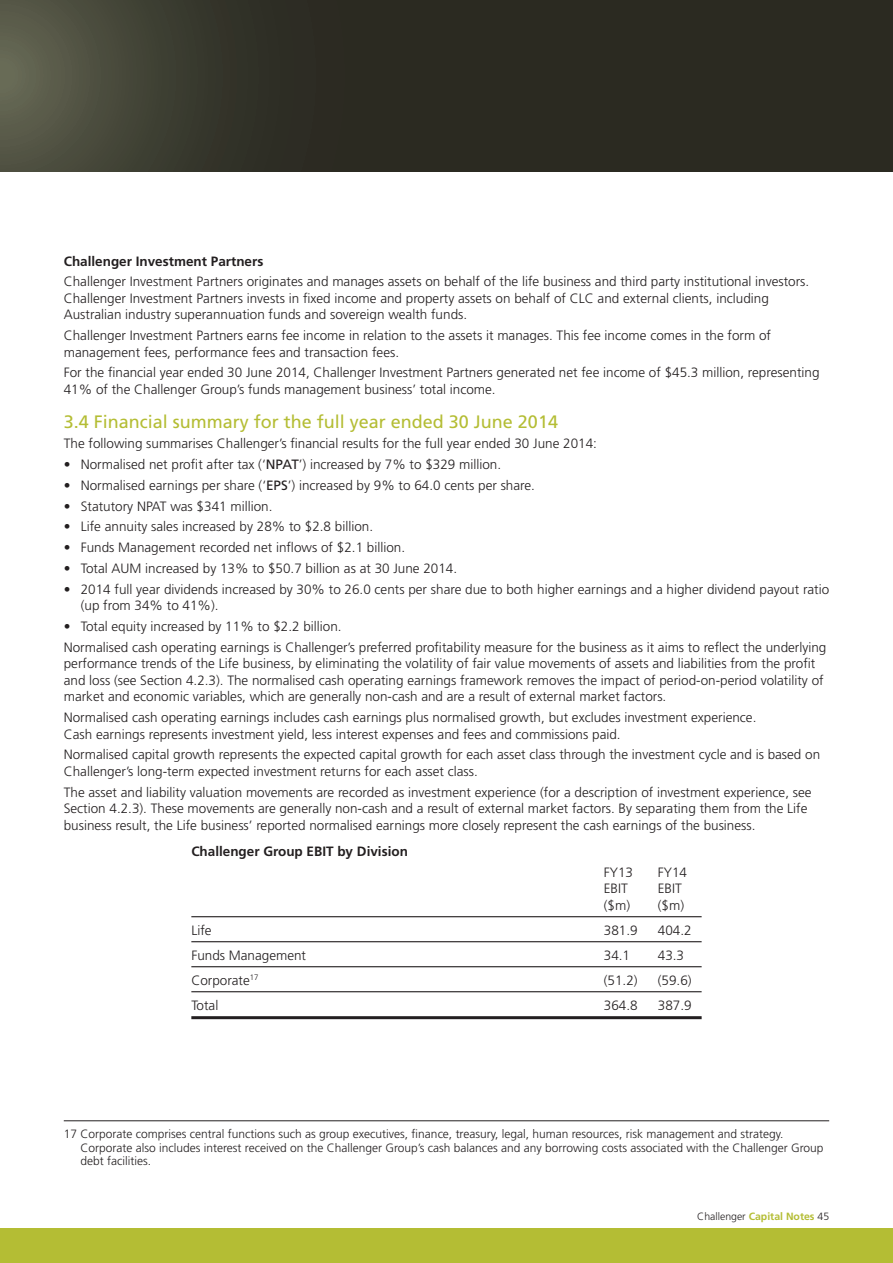
<style>
.page{position:relative;width:893px;height:1263px;background:#fff}
.page>*{position:absolute;margin:0;border:0;box-sizing:border-box;transform-origin:0 0}
.Subhead_-_Level_1{font:18px "Frutiger";color:#b4bd34}
.Body_text_01{font:300 13.5px/16.5px "Frutiger";color:#231f20}
.Body_text_indent{font:300 13.5px/16.5px "Frutiger";color:#231f20}
.F3_Fins___5pt_rule_2{font:300 13.5px "Frutiger";color:#231f20}
.Subhead_-_Level_3{font:700 13.5px "Frutiger";color:#231f20}
.F3_Fins_2pt_rule{font:300 13.5px "Frutiger";color:#231f20}
.Footnote_01{font:300 12px/13.5px "Frutiger";color:#231f20}
.t1{font:300 10.5px "Frutiger";color:#231f20}
.s1{font-weight:400}
.s2{font-weight:700;color:#b4bd34}
</style>
<div class="page">
<svg style="left:0;top:0;width:893px;height:172px;fill:#2b2a21"></svg>
<div style="left:0;top:1228px;width:893px;height:35px;background:#b4bd34"></div>
<hr style="left:191px;top:916px;width:511px;height:1px;background:#231f20">
<hr style="left:191px;top:941px;width:511px;height:1px;background:#231f20">
<hr style="left:191px;top:966px;width:511px;height:1px;background:#231f20">
<hr style="left:191px;top:991px;width:511px;height:1px;background:#231f20">
<hr style="left:191px;top:1016px;width:511px;height:3px;background:#231f20">
<hr style="left:64px;top:1120px;width:765px;height:1px;background:#231f20">
<p class="Subhead_-_Level_3" style="left:64px;top:253px;width:201px">Challenger Investment Partners</p>
<p class="Body_text_01" style="left:64px;top:273px;width:747px">Challenger Investment Partners originates and manages assets on behalf of the life business and third party institutional investors.<br>Challenger Investment Partners invests in fixed income and property assets on behalf of CLC and external clients, including<br>Australian industry superannuation funds and sovereign wealth funds.</p>
<p class="Body_text_01" style="left:64px;top:327px;width:709px">Challenger Investment Partners earns fee income in relation to the assets it manages. This fee income comes in the form of management fees, performance fees and transaction fees.</p>
<p class="Body_text_01" style="left:64px;top:364px;width:757px">For the financial year ended 30 June 2014, Challenger Investment Partners generated net fee income of $45.3 million, representing<br>41% of the Challenger Group’s funds management business’ total income.</p>
<p class="Subhead_-_Level_1" style="left:64px;top:411px;width:496px">3.4 Financial summary for the full year ended 30 June 2014</p>
<p class="Body_text_01" style="left:64px;top:435px;width:535px">The following summarises Challenger’s financial results for the full year ended 30 June 2014:</p>
<p class="Body_text_indent" style="left:64px;top:456px;width:439px">• Normalised net profit after tax (‘<span class="s1">NPAT</span>’) increased by 7% to $329 million.</p>
<p class="Body_text_indent" style="left:64px;top:477px;width:473px">• Normalised earnings per share (‘<span class="s1">EPS</span>’) increased by 9% to 64.0 cents per share.</p>
<p class="Body_text_indent" style="left:64px;top:498px;width:210px">• Statutory NPAT was $341 million.</p>
<p class="Body_text_indent" style="left:64px;top:518px;width:311px">• Life annuity sales increased by 28% to $2.8 billion.</p>
<p class="Body_text_indent" style="left:64px;top:539px;width:343px">• Funds Management recorded net inflows of $2.1 billion.</p>
<p class="Body_text_indent" style="left:64px;top:560px;width:395px">• Total AUM increased by 13% to $50.7 billion as at 30 June 2014.</p>
<p class="Body_text_indent" style="left:81px;top:581px;width:750px;text-indent:-17px">• 2014 full year dividends increased by 30% to 26.0 cents per share due to both higher earnings and a higher dividend payout ratio (up from 34% to 41%).</p>
<p class="Body_text_indent" style="left:64px;top:618px;width:279px">• Total equity increased by 11% to $2.2 billion.</p>
<p class="Body_text_01" style="left:64px;top:639px;width:764px">Normalised cash operating earnings is Challenger’s preferred profitability measure for the business as it aims to reflect the underlying performance trends of the Life business, by eliminating the volatility of fair value movements of assets and liabilities from the profit and loss (see Section 4.2.3). The normalised cash operating earnings framework removes the impact of period-on-period volatility of market and economic variables, which are generally non-cash and are a result of external market factors.</p>
<p class="Body_text_01" style="left:64px;top:709px;width:694px">Normalised cash operating earnings includes cash earnings plus normalised growth, but excludes investment experience.<br>Cash earnings represents investment yield, less interest expenses and fees and commissions paid.</p>
<p class="Body_text_01" style="left:64px;top:746px;width:758px">Normalised capital growth represents the expected capital growth for each asset class through the investment cycle and is based on<br>Challenger’s long-term expected investment returns for each asset class.</p>
<p class="Body_text_01" style="left:64px;top:783px;width:749px">The asset and liability valuation movements are recorded as investment experience (for a description of investment experience, see<br>Section 4.2.3). These movements are generally non-cash and a result of external market factors. By separating them from the Life business result, the Life business’ reported normalised earnings more closely represent the cash earnings of the business.</p>
<p class="Subhead_-_Level_3" style="left:191px;top:843px;width:218px">Challenger Group EBIT by Division</p>
<p class="F3_Fins___5pt_rule_2" style="left:604px;top:864px;width:31px">FY13</p>
<p class="F3_Fins___5pt_rule_2" style="left:658px;top:864px;width:31px">FY14</p>
<p class="F3_Fins___5pt_rule_2" style="left:604px;top:881px;width:26px">EBIT</p>
<p class="F3_Fins___5pt_rule_2" style="left:658px;top:881px;width:26px">EBIT</p>
<p class="F3_Fins___5pt_rule_2" style="left:604px;top:897px;width:28px">($m)</p>
<p class="F3_Fins___5pt_rule_2" style="left:658px;top:897px;width:28px">($m)</p>
<p class="F3_Fins___5pt_rule_2" style="left:191px;top:922px;width:22px">Life</p>
<p class="F3_Fins___5pt_rule_2" style="left:604px;top:922px;width:35px">381.9</p>
<p class="F3_Fins___5pt_rule_2" style="left:658px;top:922px;width:35px">404.2</p>
<p class="F3_Fins___5pt_rule_2" style="left:191px;top:947px;width:116px">Funds Management</p>
<p class="F3_Fins___5pt_rule_2" style="left:604px;top:947px;width:28px">34.1</p>
<p class="F3_Fins___5pt_rule_2" style="left:658px;top:947px;width:28px">43.3</p>
<p class="F3_Fins___5pt_rule_2" style="left:191px;top:972px;width:69px">Corporate<sup>17</sup></p>
<p class="F3_Fins___5pt_rule_2" style="left:604px;top:972px;width:35px">(51.2)</p>
<p class="F3_Fins___5pt_rule_2" style="left:658px;top:972px;width:35px">(59.6)</p>
<p class="F3_Fins_2pt_rule" style="left:191px;top:997px;width:29px">Total</p>
<p class="F3_Fins_2pt_rule" style="left:604px;top:997px;width:35px">364.8</p>
<p class="F3_Fins_2pt_rule" style="left:658px;top:997px;width:35px">387.9</p>
<p class="Footnote_01" style="left:80px;top:1127px;width:745px;text-indent:-17px">17 Corporate comprises central functions such as group executives, finance, treasury, legal, human resources, risk management and strategy.<br>Corporate also includes interest received on the Challenger Group’s cash balances and any borrowing costs associated with the Challenger Group debt facilities.</p>
<p class="t1" style="left:697px;top:1211px;width:133px">Challenger <span class="s2">Capital Notes</span> 45</p>
</div>
